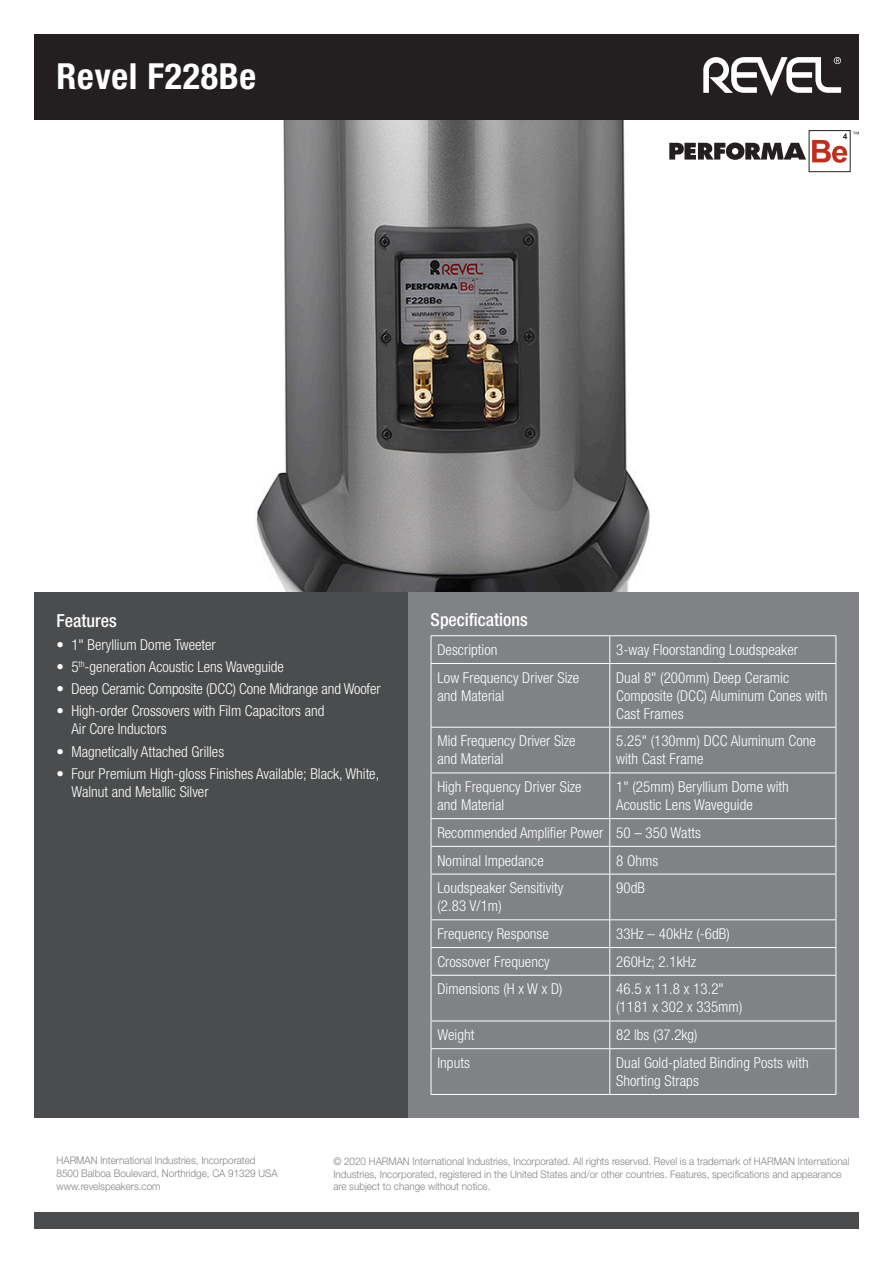
<style>
.page{position:relative;width:893px;height:1263px;background:#fff}
.page>*{position:absolute;margin:0;border:0;box-sizing:border-box;transform-origin:0 0}
.t1{font:700 condensed 36px "Helvetica Neue LT Pro";letter-spacing:.02em;color:#fff}
.t2{font:500 condensed 18px "Helvetica Neue LT Pro";color:#fff}
.t3{font:300 condensed 15px/18px "Helvetica Neue LT Pro";letter-spacing:.005em;color:#fff}
.t4{font:300 10.5px/12.6px "Helvetica Neue LT Pro";color:#808285;scale:.94 1}
</style>
<div class="page">
<img style="left:40px;top:119px;width:680px;height:473px">
<div style="left:34px;top:1213px;width:825px;height:16px;background:#4b4c4d"></div>
<div style="left:34px;top:34px;width:825px;height:85px;background:#231f20"></div>
<svg style="left:703px;top:57px;width:138px;height:39px"></svg>
<div style="left:34px;top:592px;width:374px;height:525px;background:#4b4c4d"></div>
<div style="left:408px;top:592px;width:451px;height:525px;background:#808285"></div>
<hr style="left:431px;top:635px;width:179px;height:1px;background:#fff">
<svg style="left:431px;top:636px;width:1px;height:27px"></svg>
<hr style="left:610px;top:635px;width:226px;height:1px;background:#fff">
<svg style="left:609px;top:636px;width:1px;height:27px"></svg>
<svg style="left:836px;top:636px;width:1px;height:27px"></svg>
<hr style="left:431px;top:663px;width:179px;height:1px;background:#fff">
<hr style="left:431px;top:664px;width:1px;height:63px;background:#fff">
<hr style="left:610px;top:663px;width:226px;height:1px;background:#fff">
<hr style="left:609px;top:664px;width:1px;height:63px;background:#fff">
<hr style="left:836px;top:664px;width:1px;height:63px;background:#fff">
<hr style="left:431px;top:727px;width:179px;height:1px;background:#fff">
<hr style="left:431px;top:727px;width:1px;height:45px;background:#fff">
<hr style="left:610px;top:727px;width:226px;height:1px;background:#fff">
<hr style="left:609px;top:727px;width:1px;height:45px;background:#fff">
<hr style="left:836px;top:727px;width:1px;height:45px;background:#fff">
<hr style="left:431px;top:772px;width:179px;height:1px;background:#fff">
<hr style="left:431px;top:773px;width:1px;height:45px;background:#fff">
<hr style="left:610px;top:772px;width:226px;height:1px;background:#fff">
<hr style="left:609px;top:773px;width:1px;height:45px;background:#fff">
<hr style="left:836px;top:773px;width:1px;height:45px;background:#fff">
<hr style="left:431px;top:818px;width:179px;height:1px;background:#fff">
<hr style="left:610px;top:818px;width:226px;height:1px;background:#fff">
<hr style="left:431px;top:846px;width:179px;height:1px;background:#fff">
<svg style="left:431px;top:819px;width:1px;height:55px"></svg>
<hr style="left:610px;top:846px;width:226px;height:1px;background:#fff">
<svg style="left:609px;top:819px;width:1px;height:55px"></svg>
<svg style="left:836px;top:819px;width:1px;height:55px"></svg>
<hr style="left:431px;top:874px;width:179px;height:1px;background:#fff">
<hr style="left:431px;top:874px;width:1px;height:45px;background:#fff">
<hr style="left:610px;top:874px;width:226px;height:1px;background:#fff">
<hr style="left:609px;top:874px;width:1px;height:45px;background:#fff">
<hr style="left:836px;top:874px;width:1px;height:45px;background:#fff">
<hr style="left:431px;top:919px;width:179px;height:1px;background:#fff">
<hr style="left:610px;top:919px;width:226px;height:1px;background:#fff">
<hr style="left:431px;top:947px;width:179px;height:1px;background:#fff">
<svg style="left:431px;top:920px;width:1px;height:55px"></svg>
<hr style="left:610px;top:947px;width:226px;height:1px;background:#fff">
<svg style="left:609px;top:920px;width:1px;height:55px"></svg>
<svg style="left:836px;top:920px;width:1px;height:55px"></svg>
<hr style="left:431px;top:975px;width:179px;height:1px;background:#fff">
<hr style="left:431px;top:976px;width:1px;height:44px;background:#fff">
<hr style="left:610px;top:975px;width:226px;height:1px;background:#fff">
<hr style="left:609px;top:976px;width:1px;height:44px;background:#fff">
<hr style="left:836px;top:976px;width:1px;height:44px;background:#fff">
<hr style="left:431px;top:1020px;width:179px;height:1px;background:#fff">
<svg style="left:431px;top:1021px;width:1px;height:27px"></svg>
<hr style="left:610px;top:1020px;width:226px;height:1px;background:#fff">
<svg style="left:609px;top:1021px;width:1px;height:27px"></svg>
<svg style="left:836px;top:1021px;width:1px;height:27px"></svg>
<hr style="left:431px;top:1048px;width:179px;height:1px;background:#fff">
<hr style="left:431px;top:1049px;width:1px;height:45px;background:#fff">
<hr style="left:610px;top:1048px;width:226px;height:1px;background:#fff">
<hr style="left:609px;top:1049px;width:1px;height:45px;background:#fff">
<hr style="left:836px;top:1049px;width:1px;height:45px;background:#fff">
<hr style="left:431px;top:1094px;width:179px;height:1px;background:#fff">
<hr style="left:610px;top:1094px;width:226px;height:1px;background:#fff">
<svg style="left:669px;top:143px;width:137px;height:17px"></svg>
<div style="left:809px;top:130px;width:41px;height:42px;border:1px solid #231f20"></div>
<svg style="left:812px;top:133px;width:35px;height:30px"></svg>
<svg style="left:853px;top:132px;width:6px;height:2px"></svg>
<p class="t1" style="left:57px;top:55px;width:201px">Revel F228Be</p>
<p class="t2" style="left:56px;top:610px;width:62px">Features</p>
<p class="t3" style="left:56px;top:635px;width:161px">• 1" Beryllium Dome Tweeter</p>
<p class="t3" style="left:56px;top:657px;width:229px">• 5<sup>th</sup>-generation Acoustic Lens Waveguide</p>
<p class="t3" style="left:56px;top:680px;width:326px">• Deep Ceramic Composite (DCC) Cone Midrange and Woofer</p>
<p class="t3" style="left:71px;top:702px;width:254px;text-indent:-15px">• High-order Crossovers with Film Capacitors and<br>Air Core Inductors</p>
<p class="t3" style="left:56px;top:742px;width:169px">• Magnetically Attached Grilles</p>
<p class="t3" style="left:71px;top:764px;width:309px;text-indent:-15px">• Four Premium High-gloss Finishes Available; Black, White,<br>Walnut and Metallic Silver</p>
<p class="t2" style="left:431px;top:609px;width:99px">Specifications</p>
<p class="t3" style="left:437px;top:640px;width:62px">Description</p>
<p class="t3" style="left:616px;top:640px;width:183px">3-way Floorstanding Loudspeaker</p>
<p class="t3" style="left:437px;top:668px;width:143px">Low Frequency Driver Size and Material</p>
<p class="t3" style="left:616px;top:668px;width:213px">Dual 8" (200mm) Deep Ceramic<br>Composite (DCC) Aluminum Cones with<br>Cast Frames</p>
<p class="t3" style="left:437px;top:732px;width:140px">Mid Frequency Driver Size and Material</p>
<p class="t3" style="left:616px;top:732px;width:201px">5.25" (130mm) DCC Aluminum Cone with Cast Frame</p>
<p class="t3" style="left:437px;top:778px;width:146px">High Frequency Driver Size and Material</p>
<p class="t3" style="left:616px;top:778px;width:174px">1" (25mm) Beryllium Dome with<br>Acoustic Lens Waveguide</p>
<p class="t3" style="left:437px;top:823px;width:167px">Recommended Amplifier Power</p>
<p class="t3" style="left:616px;top:823px;width:86px">50 – 350 Watts</p>
<p class="t3" style="left:437px;top:851px;width:108px">Nominal Impedance</p>
<p class="t3" style="left:616px;top:851px;width:44px">8 Ohms</p>
<p class="t3" style="left:437px;top:879px;width:127px">Loudspeaker Sensitivity (2.83 V/1m)</p>
<p class="t3" style="left:616px;top:879px;width:30px">90dB</p>
<p class="t3" style="left:437px;top:924px;width:113px">Frequency Response</p>
<p class="t3" style="left:616px;top:924px;width:115px">33Hz – 40kHz (-6dB)</p>
<p class="t3" style="left:437px;top:952px;width:114px">Crossover Frequency</p>
<p class="t3" style="left:616px;top:952px;width:81px">260Hz; 2.1kHz</p>
<p class="t3" style="left:437px;top:980px;width:127px">Dimensions (H x W x D)</p>
<p class="t3" style="left:616px;top:980px;width:128px">46.5 x 11.8 x 13.2" (1181 x 302 x 335mm)</p>
<p class="t3" style="left:437px;top:1026px;width:39px">Weight</p>
<p class="t3" style="left:616px;top:1026px;width:83px">82 lbs (37.2kg)</p>
<p class="t3" style="left:437px;top:1053px;width:34px">Inputs</p>
<p class="t3" style="left:616px;top:1053px;width:194px">Dual Gold-plated Binding Posts with<br>Shorting Straps</p>
<p class="t4" style="left:57px;top:1154px;width:213px">HARMAN International Industries, Incorporated</p>
<p class="t4" style="left:57px;top:1167px;width:237px">8500 Balboa Boulevard, Northridge, CA 91329 USA</p>
<p class="t4" style="left:57px;top:1179px;width:112px">www.revelspeakers.com</p>
<p class="t4" style="left:333px;top:1155px;width:551px">© 2020 HARMAN International Industries, Incorporated. All rights reserved. Revel is a trademark of HARMAN International<br>Industries, Incorporated, registered in the United States and/or other countries. Features, specifications and appearance are subject to change without notice.</p>
</div>
